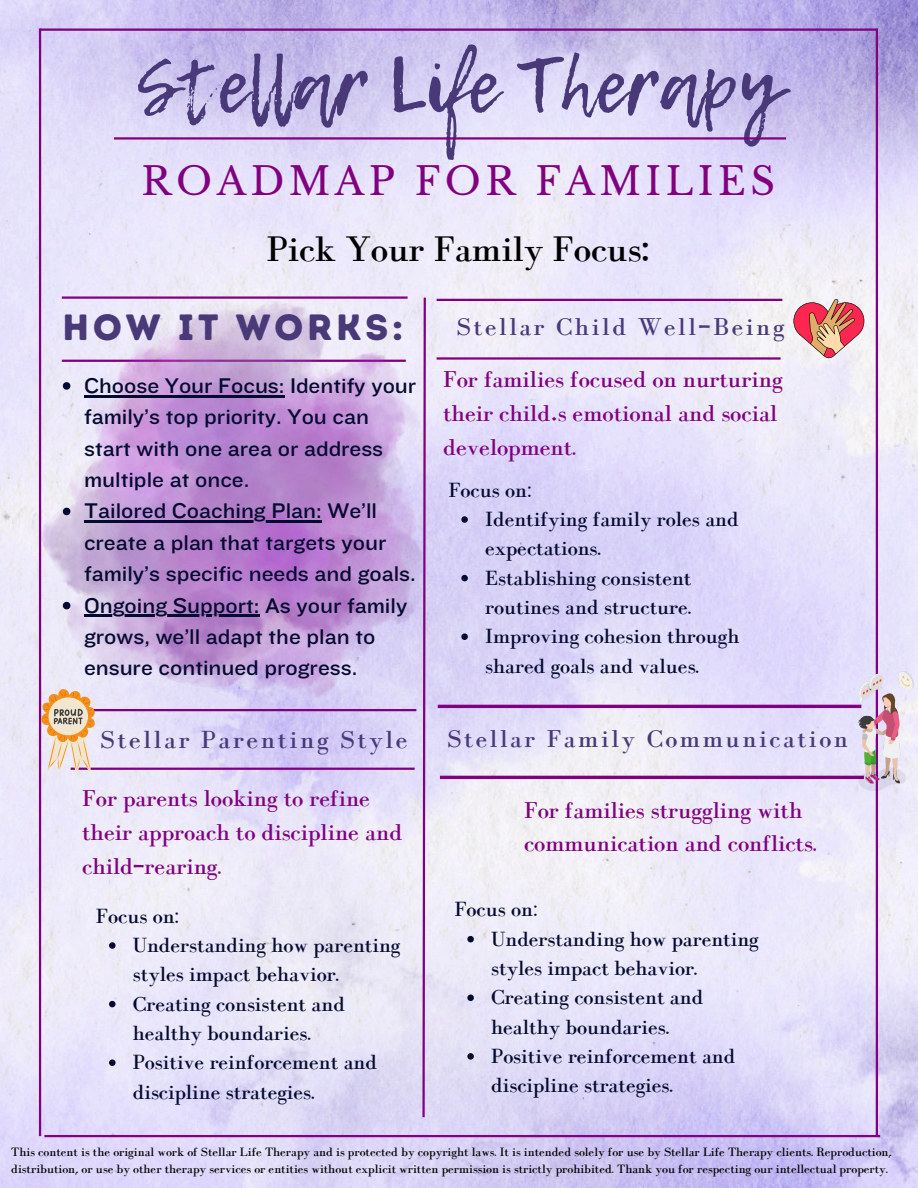
<style>
.page{position:relative;width:918px;height:1188px;background:#fff}
.page>*{position:absolute;margin:0;border:0;box-sizing:border-box;transform-origin:0 0}
.t1{font:76.35px "Lemon Tuesday";color:#493979}
.t2{font:38.25px "Libre Baskerville";letter-spacing:.115em;color:#800080}
.t3{font:700 37.5px "EFT Lemonade";color:#000}
.t4{font:36.6px "Intro Rust Base";letter-spacing:.1em;color:#493979}
.t5{font:26.25px "EFT Lemonade";letter-spacing:.1em;color:#493979}
.t6{font:25.8px "EFT Lemonade";letter-spacing:.1em;color:#493979}
.t7{font:24.3px/33.9px "EFT Lemonade";color:#800080}
.t8{font:24.15px/33.9px "EFT Lemonade";color:#800080}
.t9{font:22.05px/31.3px "Knockout 32";color:#050a30}
.t10{font:21.75px/29.2px "EFT Lemonade";color:#050a30}
.t11{font:12.75px/17px "EFT Lemonade";color:#000}
</style>
<div class="page">
<img style="left:0;top:0;width:918px;height:1188px">
<hr style="left:40px;top:29px;width:837px;height:2px;background:#800080">
<hr style="left:39px;top:29px;width:2px;height:1107px;background:#800080">
<hr style="left:44px;top:1135px;width:836px;height:2px;background:#800080">
<hr style="left:876px;top:29px;width:2px;height:1107px;background:#800080">
<hr style="left:114px;top:137px;width:672px;height:3px;background:#800080">
<hr style="left:62px;top:296px;width:346px;height:3px;background:#800080">
<svg style="left:421px;top:295px;width:6px;height:824px;background:#c499d0"></svg>
<hr style="left:437px;top:357px;width:344px;height:3px;background:#800080">
<hr style="left:437px;top:299px;width:345px;height:2px;background:#800080">
<hr style="left:71px;top:768px;width:344px;height:2px;background:#800080">
<hr style="left:71px;top:709px;width:345px;height:2px;background:#800080">
<svg style="left:467px;top:936px;width:7px;height:6px"></svg>
<svg style="left:467px;top:995px;width:7px;height:6px"></svg>
<svg style="left:467px;top:1053px;width:7px;height:7px"></svg>
<hr style="left:440px;top:776px;width:424px;height:3px;background:#800080">
<hr style="left:438px;top:705px;width:423px;height:3px;background:#800080">
<svg style="left:793px;top:299px;width:71px;height:59px"></svg>
<svg style="left:41px;top:698px;width:54px;height:75px;background:#e5c8ad"></svg>
<img style="left:859px;top:672px;width:55px;height:118px">
<img style="left:41px;top:299px;width:385px;height:399px">
<svg style="left:109px;top:942px;width:7px;height:7px"></svg>
<svg style="left:109px;top:1001px;width:7px;height:6px"></svg>
<svg style="left:109px;top:1059px;width:7px;height:7px"></svg>
<svg style="left:461px;top:516px;width:7px;height:7px"></svg>
<svg style="left:461px;top:575px;width:7px;height:6px"></svg>
<svg style="left:461px;top:633px;width:7px;height:7px"></svg>
<svg style="left:63px;top:382px;width:7px;height:8px"></svg>
<hr style="left:84px;top:395px;width:200px;height:2px;background:#050a30">
<svg style="left:63px;top:508px;width:7px;height:7px"></svg>
<hr style="left:84px;top:521px;width:238px;height:2px;background:#050a30">
<svg style="left:63px;top:602px;width:7px;height:7px"></svg>
<hr style="left:84px;top:615px;width:175px;height:2px;background:#050a30">
<h2 class="t1" style="left:137px;top:29px;width:645px">Stellar Life Therapy</h2>
<h1 class="t2" style="left:142px;top:158px;width:635px">ROADMAP FOR FAMILIES</h1>
<p class="t3" style="left:267px;top:225px;width:385px">Pick Your Family Focus:</p>
<p class="t4" style="left:62px;top:305px;width:342px">HOW IT WORKS:</p>
<p class="t9" style="left:84px;top:369px;width:334px">Choose Your Focus: Identify your family’s top priority. You can start with one area or address multiple at once.</p>
<p class="t9" style="left:84px;top:495px;width:333px">Tailored Coaching Plan: We’ll create a plan that targets your family’s specific needs and goals.</p>
<h6 class="t9" style="left:84px;top:589px;width:325px">Ongoing Support: As your family grows, we’ll adapt the plan to ensure continued progress.</h6>
<h3 class="t5" style="left:100px;top:723px;width:309px">Stellar Parenting Style</h3>
<h5 class="t8" style="left:82px;top:783px;width:322px">For parents looking to refine their approach to discipline and child-rearing.</h5>
<h6 class="t10" style="left:96px;top:902px;width:85px">Focus on:</h6>
<p class="t10" style="left:133px;top:931px;width:269px">Understanding how parenting styles impact behavior.</p>
<p class="t10" style="left:133px;top:990px;width:214px">Creating consistent and healthy boundaries.</p>
<p class="t10" style="left:133px;top:1049px;width:246px">Positive reinforcement and discipline strategies.</p>
<p class="t6" style="left:457px;top:310px;width:329px">Stellar Child Well-Being</p>
<p class="t7" style="left:443px;top:364px;width:341px">For families focused on nurturing their child’s emotional and social development.</p>
<h5 class="t10" style="left:448px;top:476px;width:85px">Focus on:</h5>
<h5 class="t10" style="left:485px;top:505px;width:255px">Identifying family roles and expectations.</h5>
<h5 class="t10" style="left:485px;top:564px;width:208px">Establishing consistent routines and structure.</h5>
<h5 class="t10" style="left:485px;top:623px;width:256px">Improving cohesion through shared goals and values.</h5>
<h6 class="t6" style="left:447px;top:723px;width:402px">Stellar Family Communication</h6>
<p class="t8" style="left:524px;top:794px;width:294px">For families struggling with communication and conflicts.</p>
<p class="t10" style="left:454px;top:896px;width:85px">Focus on:</p>
<h4 class="t10" style="left:491px;top:925px;width:269px">Understanding how parenting styles impact behavior.</h4>
<p class="t10" style="left:491px;top:984px;width:214px">Creating consistent and healthy boundaries.</p>
<p class="t10" style="left:491px;top:1042px;width:246px">Positive reinforcement and discipline strategies.</p>
<p class="t11" style="left:11px;top:1144px;width:882px">This content is the original work of Stellar Life Therapy and is protected by copyright laws. It is intended solely for use by Stellar Life Therapy clients. Reproduction, distribution, or use by other therapy services or entities without explicit written permission is strictly prohibited. Thank you for respecting our intellectual property.</p>
</div>
